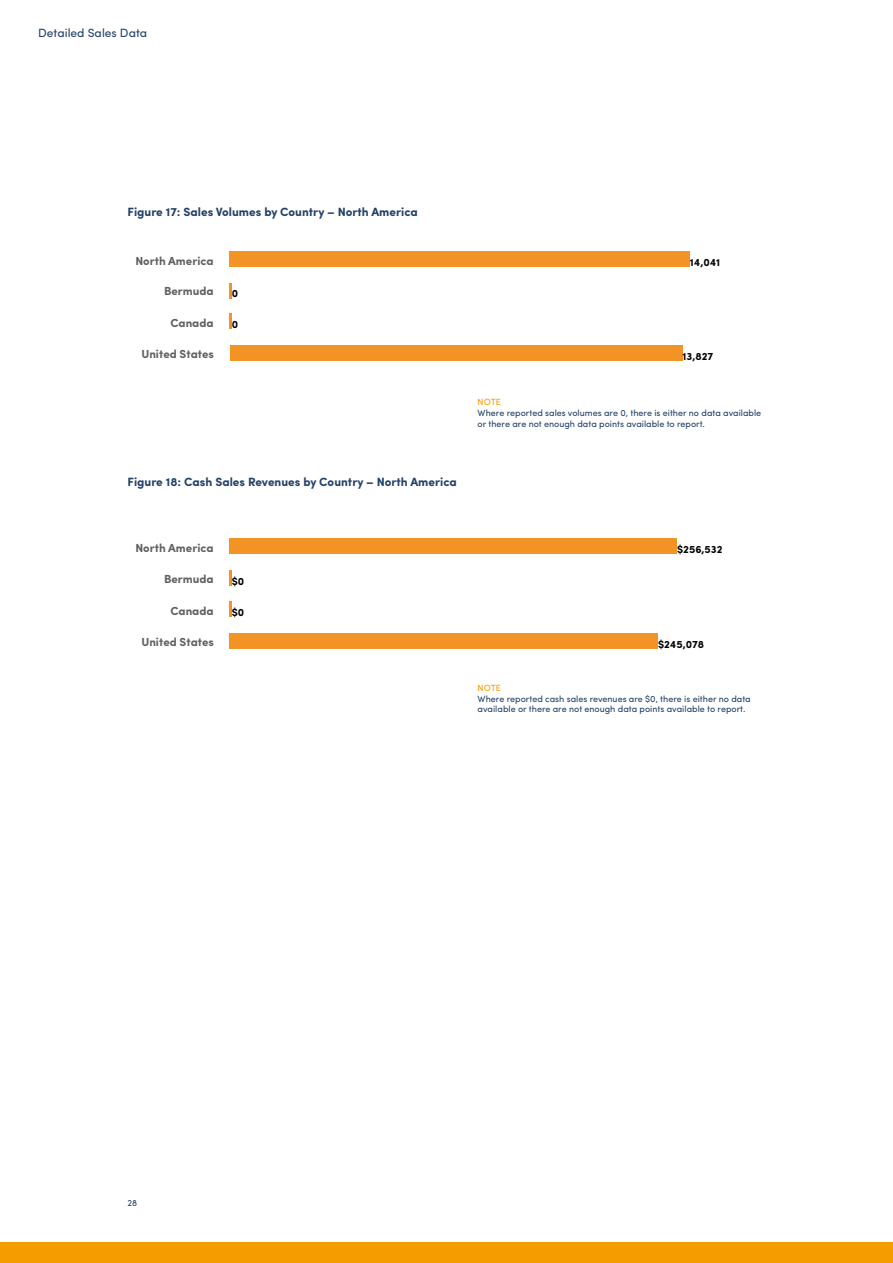
<style>
.page{position:relative;width:893px;height:1263px;background:#fff}
.page>*{position:absolute;margin:0;border:0;box-sizing:border-box;transform-origin:0 0}
.t1{font:700 12px "Sofia Pro";color:#244167}
.t2{font:12px "Sofia Pro";color:#244167}
.t3{font:700 11.7px "Sofia Pro";color:#616160}
.t4{font:700 10.65px "Sofia Pro";color:#010202}
.t5{font:9px/10.8px "Sofia Pro";color:#244167}
.t6{font:9px "Sofia Pro";color:#f59c00}
</style>
<div class="page">
<div style="left:0;top:1242px;width:893px;height:21px;background:#f59c00"></div>
<div style="left:230px;top:251px;width:460px;height:16px;background:#f39325"></div>
<svg style="left:230px;top:283px;width:2px;height:16px"></svg>
<svg style="left:230px;top:313px;width:2px;height:16px"></svg>
<div style="left:230px;top:345px;width:452px;height:16px;background:#f39325"></div>
<div style="left:230px;top:538px;width:447px;height:16px;background:#f39325"></div>
<svg style="left:230px;top:570px;width:2px;height:16px"></svg>
<svg style="left:230px;top:601px;width:2px;height:16px"></svg>
<div style="left:230px;top:633px;width:428px;height:16px;background:#f39325"></div>
<h1 class="t2" style="left:38px;top:24px;width:110px">Detailed Sales Data</h1>
<h1 class="t1" style="left:128px;top:203px;width:292px">Figure 17: Sales Volumes by Country – North America</h1>
<p class="t3" style="left:135px;top:251px;width:80px">North America</p>
<p class="t3" style="left:164px;top:282px;width:51px">Bermuda</p>
<p class="t3" style="left:170px;top:314px;width:45px">Canada</p>
<p class="t3" style="left:141px;top:345px;width:74px">United States</p>
<p class="t4" style="left:232px;top:286px;width:8px">0</p>
<p class="t4" style="left:232px;top:316px;width:8px">0</p>
<h1 class="t1" style="left:128px;top:473px;width:331px">Figure 18: Cash Sales Revenues by Country – North America</h1>
<p class="t4" style="left:690px;top:254px;width:32px">14,041</p>
<p class="t4" style="left:682px;top:348px;width:32px">13,827</p>
<p class="t6" style="left:478px;top:395px;width:25px">NOTE</p>
<p class="t5" style="left:478px;top:407px;width:285px">Where reported sales volumes are 0, there is either no data available or there are not enough data points available to report.</p>
<p class="t3" style="left:135px;top:539px;width:80px">North America</p>
<p class="t3" style="left:164px;top:570px;width:51px">Bermuda</p>
<p class="t3" style="left:170px;top:602px;width:45px">Canada</p>
<p class="t3" style="left:141px;top:633px;width:74px">United States</p>
<p class="t4" style="left:232px;top:573px;width:14px">$0</p>
<p class="t4" style="left:232px;top:604px;width:14px">$0</p>
<p class="t4" style="left:677px;top:541px;width:47px">$256,532</p>
<p class="t4" style="left:658px;top:636px;width:48px">$245,078</p>
<p class="t6" style="left:478px;top:681px;width:25px">NOTE</p>
<p class="t5" style="left:478px;top:692px;width:275px">Where reported cash sales revenues are $0, there is either no data available or there are not enough data points available to report.</p>
<p class="t5" style="left:128px;top:1197px;width:11px">28</p>
</div>
